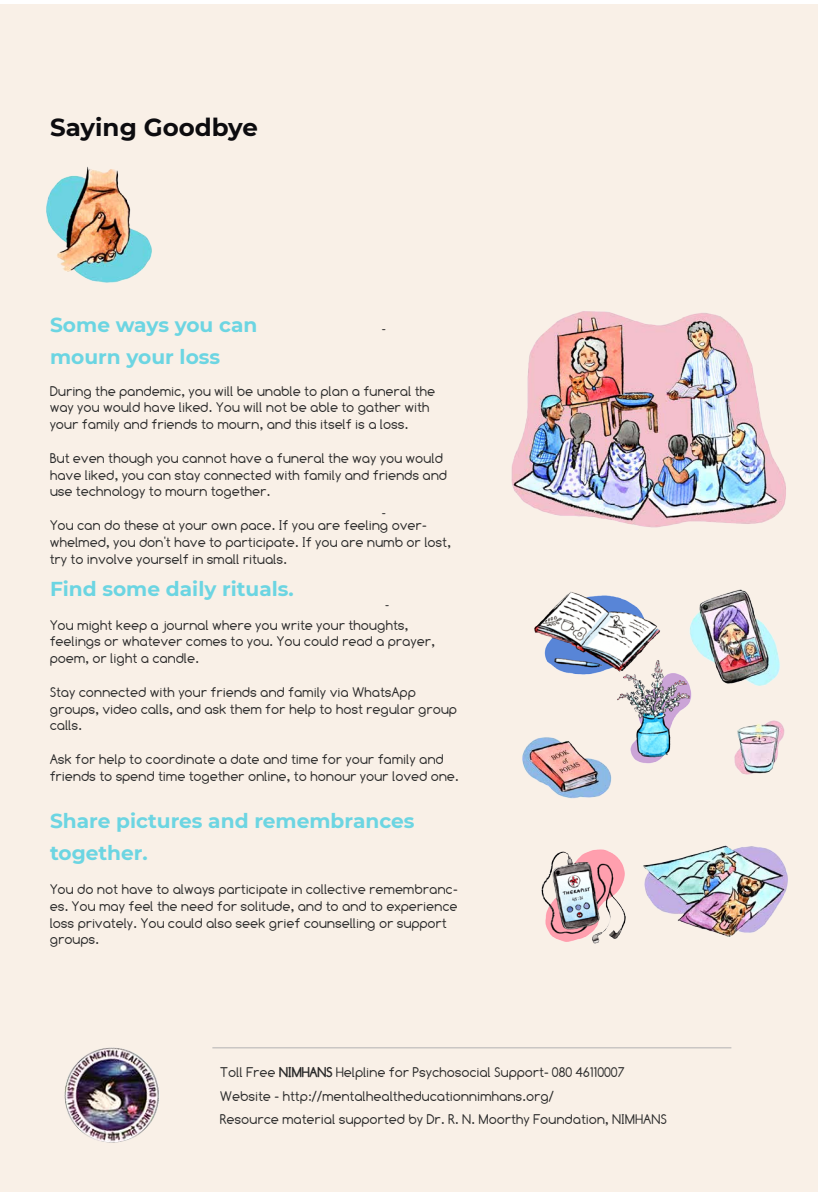
<style>
.page{position:relative;width:818px;height:1192px;background:#fff}
.page>*{position:absolute;margin:0;border:0;box-sizing:border-box;transform-origin:0 0}
.t1{font:700 24.5px "Montserrat";color:#0d0c0f}
.t2{font:700 20.12px/32.4px "Montserrat";color:#6cd5e2}
.t3{font:14px/16.8px "Comfortaa";color:#2b2b2b}
.t4{font:12.25px "Comfortaa";color:#2b2b2b}
.s1{font-weight:700}
</style>
<div class="page">
<div style="left:0;top:4px;width:818px;height:1188px;background:#f9f0e7"></div>
<img style="left:689px;top:589px;width:91px;height:97px">
<img style="left:734px;top:720px;width:51px;height:55px">
<img style="left:617px;top:654px;width:77px;height:110px">
<img style="left:643px;top:845px;width:145px;height:92px">
<img style="left:534px;top:591px;width:135px;height:90px">
<img style="left:541px;top:849px;width:85px;height:95px">
<img style="left:522px;top:729px;width:102px;height:70px">
<img style="left:46px;top:166px;width:106px;height:117px">
<img style="left:511px;top:311px;width:275px;height:217px">
<hr style="left:212px;top:1047px;width:519px;height:1px;background:#b2b1b2">
<img style="left:65px;top:1048px;width:95px;height:95px">
<h1 class="t1" style="left:50px;top:110px;width:209px">Saying Goodbye</h1>
<h2 class="t2" style="left:50px;top:307px;width:209px">Some ways you can mourn your loss</h2>
<p class="t3" style="left:50px;top:382px;width:387px">During the pandemic, you will be unable to plan a funeral the way you would have liked. You will not be able to gather with your family and friends to mourn, and this itself is a loss.</p>
<p class="t3" style="left:50px;top:450px;width:399px">But even though you cannot have a funeral the way you would have liked, you can stay connected with family and friends and use technology to mourn together.</p>
<p class="t3" style="left:50px;top:517px;width:402px">You can do these at your own pace. If you are feeling over&shy;whelmed, you don't have to participate. If you are numb or lost, try to involve yourself in small rituals.</p>
<h2 class="t2" style="left:50px;top:572px;width:245px">Find some daily rituals.</h2>
<p class="t3" style="left:50px;top:616px;width:386px">You might keep a journal where you write your thoughts, feelings or whatever comes to you. You could read a prayer, poem, or light a candle.</p>
<p class="t3" style="left:50px;top:684px;width:409px">Stay connected with your friends and family via WhatsApp groups, video calls, and ask them for help to host regular group calls.</p>
<p class="t3" style="left:50px;top:751px;width:410px">Ask for help to coordinate a date and time for your family and friends to spend time together online, to honour your loved one.</p>
<h2 class="t2" style="left:50px;top:804px;width:366px">Share pictures and remembrances together.</h2>
<p class="t3" style="left:50px;top:881px;width:409px">You do not have to always participate in collective remembranc&shy;es. You may feel the need for solitude, and to and to experience loss privately. You could also seek grief counselling or support groups.</p>
<p class="t4" style="left:382px;top:322px;width:6px">-</p>
<p class="t4" style="left:382px;top:506px;width:6px">-</p>
<p class="t4" style="left:385px;top:598px;width:6px">-</p>
<p class="t3" style="left:220px;top:1060px;width:448px;line-height:23.6px">Toll Free <span class="s1">NIMHANS</span> Helpline for Psychosocial Support- 080 46110007<br>Website - http://mentalhealtheducationnimhans.org/<br>Resource material supported by Dr. R. N. Moorthy Foundation, NIMHANS</p>
</div>
